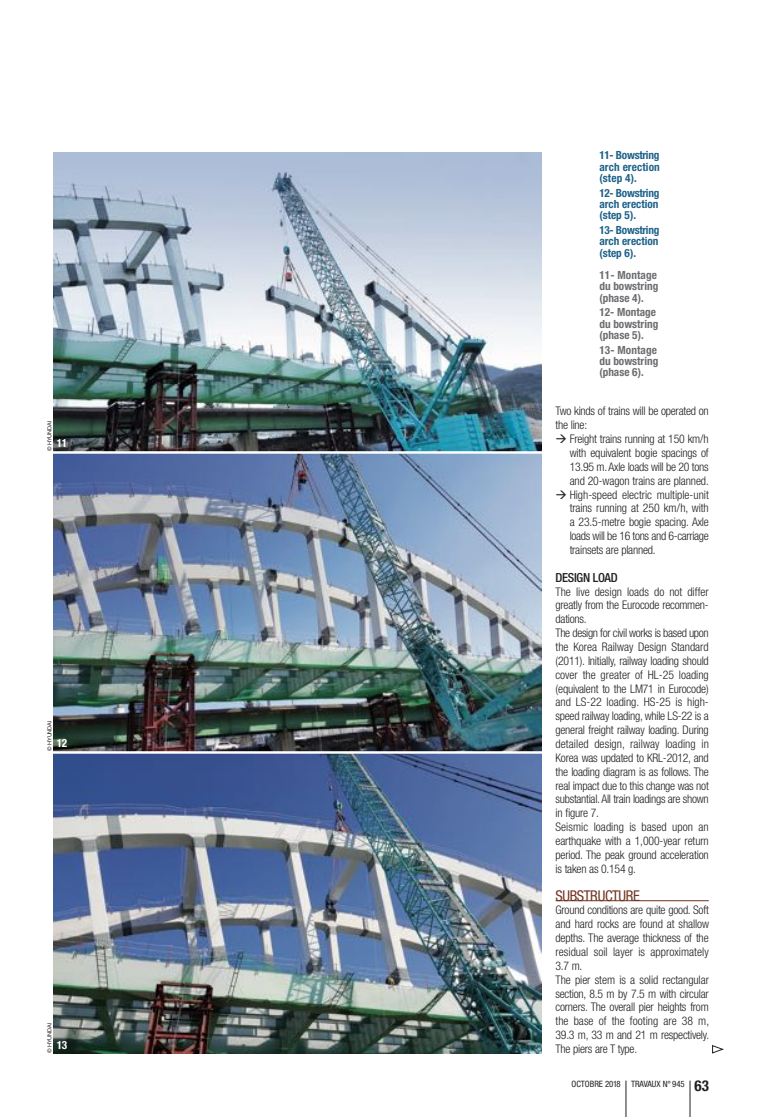
<style>
.page{position:relative;width:762px;height:1117px;background:#fff}
.page>*{position:absolute;margin:0;border:0;box-sizing:border-box;transform-origin:0 0}
.t1{font:condensed 14.88px "Helvetica Neue";letter-spacing:-.03em;color:#723321}
.t2{font:500 condensed 12.5px "Helvetica Neue";letter-spacing:-.025em;color:#231f20}
.t3{font:300 condensed 11.88px/13.9px "Helvetica Neue";letter-spacing:-.02em;color:#231f20}
.t4{font:700 condensed 11.25px/11.2px "Helvetica Neue";color:#1e628a;text-align:justify}
.t5{font:700 condensed 11.25px/11.2px "Helvetica Neue";color:#6c6d70;text-align:justify}
.t6{font:700 condensed 11.25px "Helvetica Neue";color:#fff}
.t7{font:condensed 8.75px "Helvetica Neue";color:#231f20}
.t8{font:5.62px "Helvetica Neue";letter-spacing:-.02em;color:#231f20}
.s1{font-weight:700;font-size:15px}
</style>
<div class="page">
<hr style="left:626px;top:1080px;width:1px;height:36px;background:#231f20">
<hr style="left:690px;top:1080px;width:1px;height:36px;background:#231f20">
<hr style="left:555px;top:900px;width:154px;height:1px;background:#723321">
<img style="left:53px;top:152px;width:488px;height:299px">
<img style="left:53px;top:453px;width:488px;height:298px">
<img style="left:53px;top:753px;width:488px;height:299px">
<svg style="left:712px;top:1045px;width:11px;height:8px"></svg>
<p class="t8" style="left:46px;top:451px;width:32px;rotate:-90deg">© HYUNDAI</p>
<p class="t6" style="left:57px;top:436px;width:12px">11</p>
<p class="t8" style="left:46px;top:750px;width:32px;rotate:-90deg">© HYUNDAI</p>
<p class="t6" style="left:57px;top:735px;width:12px">12</p>
<p class="t8" style="left:46px;top:1052px;width:32px;rotate:-90deg">© HYUNDAI</p>
<p class="t6" style="left:57px;top:1037px;width:12px">13</p>
<p class="t4" style="left:599px;top:150px;width:62px">11- Bowstring arch erection (step 4).</p>
<p class="t4" style="left:599px;top:187px;width:61px">12- Bowstring arch erection (step 5).</p>
<p class="t4" style="left:599px;top:224px;width:61px">13- Bowstring arch erection (step 6).</p>
<p class="t5" style="left:599px;top:269px;width:60px">11- Montage du bowstring (phase 4).</p>
<p class="t5" style="left:599px;top:306px;width:60px;text-align:left">12- Montage du bowstring (phase 5).</p>
<p class="t5" style="left:599px;top:344px;width:60px">13- Montage du bowstring (phase 6).</p>
<p class="t3" style="left:555px;top:404px;width:155px">Two kinds of trains will be operated on the line:</p>
<p class="t3" style="left:570px;top:432px;width:141px;text-align:justify;text-indent:-14px">→ Freight trains running at 150 km/h with equivalent bogie spacings of 13.95 m. Axle loads will be 20 tons and 20-wagon trains are planned.</p>
<p class="t3" style="left:570px;top:487px;width:141px;text-align:justify;text-indent:-14px">→ High-speed electric multiple-unit trains running at 250 km/h, with a 23.5-metre bogie spacing. Axle loads will be 16 tons and 6-carriage trainsets are planned.</p>
<p class="t2" style="left:555px;top:569px;width:64px">DESIGN LOAD</p>
<p class="t3" style="left:555px;top:584px;width:155px">The live design loads do not differ greatly from the Eurocode recommen&shy;dations.<br>The design for civil works is based upon the Korea Railway Design Standard (2011). Initially, railway loading should cover the greater of HL-25 loading (equivalent to the LM71 in Eurocode) and LS-22 loading. HS-25 is high&shy;speed railway loading, while LS-22 is a general freight railway loading. During detailed design, railway loading in Korea was updated to KRL-2012, and the loading diagram is as follows. The real impact due to this change was not substantial. All train loadings are shown in figure 7.<br>Seismic loading is based upon an earthquake with a 1,000-year return period. The peak ground acceleration is taken as 0.154 g.</p>
<p class="t1" style="left:555px;top:886px;width:86px">SUBSTRUCTURE</p>
<p class="t3" style="left:555px;top:902px;width:155px">Ground conditions are quite good. Soft and hard rocks are found at shallow depths. The average thickness of the residual soil layer is approximately<br>3.7 m.<br>The pier stem is a solid rectangular section, 8.5 m by 7.5 m with circular corners. The overall pier heights from the base of the footing are 38 m,<br>39.3 m, 33 m and 21 m respectively.<br>The piers are T type.</p>
<p class="t7" style="left:571px;top:1078px;width:139px">OCTOBRE 2018 TRAVAUX N° 945 <span class="s1">63</span></p>
</div>
